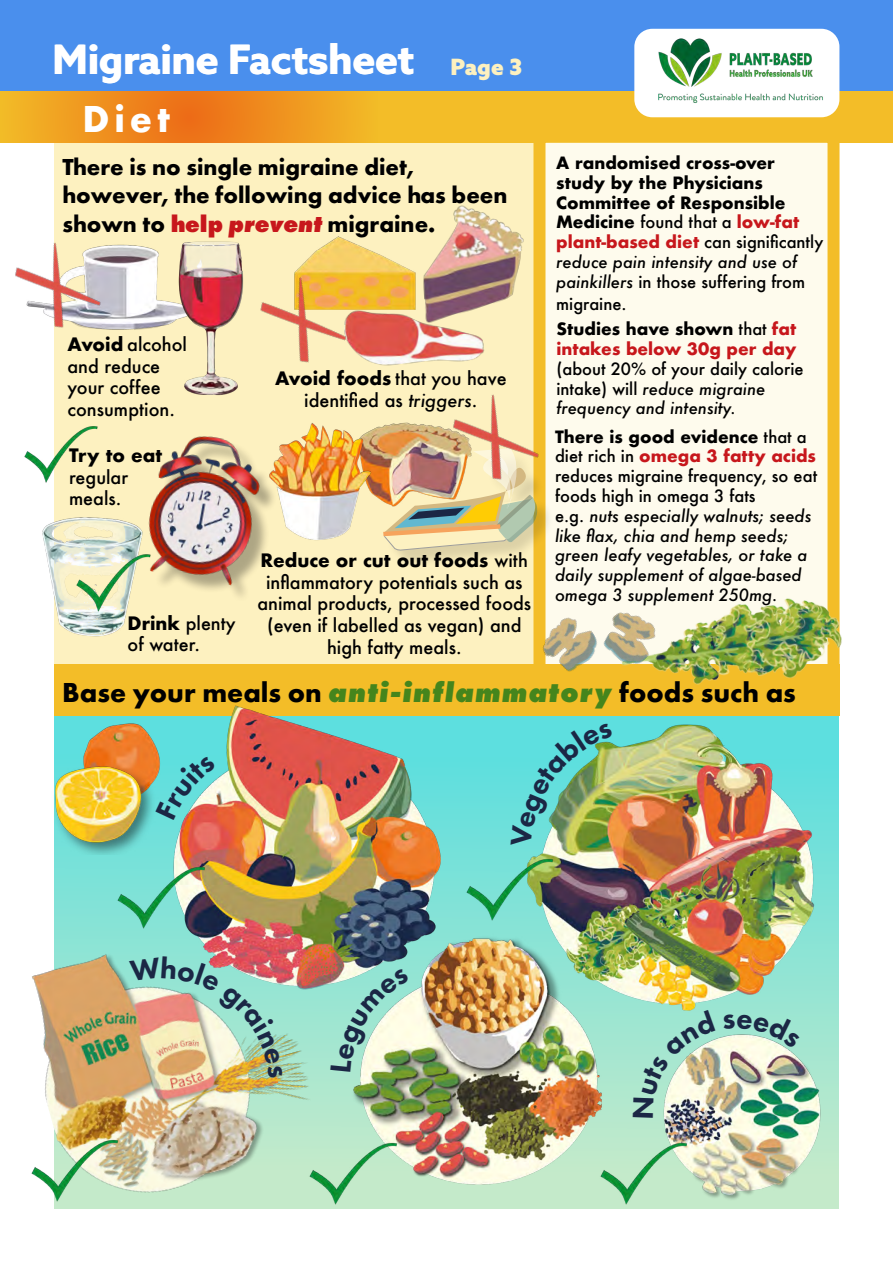
<style>
.page{position:relative;width:893px;height:1263px;background:#fff}
.page>*{position:absolute;margin:0;border:0;box-sizing:border-box;transform-origin:0 0}
.t1{font:700 40.5px "Azo Sans";color:#fff}
.t2{font:700 34.5px "Futura";color:#fff}
.t3{font:700 28.5px "Futura PT";color:#000}
.t4{font:700 24px/28.8px "Futura PT";color:#000}
.t5{font:500 18px/21.6px "Futura";color:#000}
.t6{font:700 18px "Futura";color:#000}
.t7{font:italic 500 16.5px/19.8px "Futura";color:#000}
.t8{font:700 16.5px/19.8px "Futura";color:#000}
.t9{font:500 16.5px/19.8px "Futura";color:#000}
.t10{font:700 16.5px "Futura";color:#c7171c}
.s1{font-weight:900;font-size:22.5px;color:#fdf1c0}
.s2{font-weight:800;color:#c7171c}
.s3{font-weight:800;font-style:italic;color:#c7171c}
.s4{font-weight:700}
.s5{font-style:italic}
.s6{font-weight:500}
.s7{color:#c7171c}
.s8{font-weight:500;font-style:italic}
.s9{font-weight:700;font-style:normal}
.s10{font-style:normal}
.s11{font-weight:700;font-style:normal;color:#c7171c}
.s12{font-weight:800;font-style:italic;color:#45851c}
</style>
<div class="page">
<div style="left:54px;top:142px;width:785px;height:1067px;background:#fdf1c0"></div>
<div style="left:54px;top:684px;width:785px;height:525px;background:linear-gradient(to bottom,#4ddde1,#caebc9)"></div>
<div style="left:0;top:0;width:893px;height:143px;background:#4a8fed"></div>
<div style="left:0;top:91px;width:893px;height:52px;background:#f3bd28"></div>
<div style="left:539px;top:143px;width:298px;height:543px;background:#fefbed"></div>
<img style="left:151px;top:436px;width:117px;height:152px">
<img style="left:117px;top:244px;width:43px;height:86px">
<img style="left:160px;top:241px;width:83px;height:155px">
<img style="left:362px;top:316px;width:123px;height:50px">
<img style="left:306px;top:236px;width:95px;height:80px">
<div style="left:533px;top:131px;width:306px;height:546px;border:12px solid #f3bd28"></div>
<div style="left:386px;top:451px;width:169px;height:118px;background:#000;opacity:.13"></div>
<svg style="left:383px;top:498px;width:157px;height:53px"></svg>
<img style="left:373px;top:422px;width:107px;height:86px">
<img style="left:507px;top:719px;width:316px;height:306px">
<img style="left:350px;top:926px;width:261px;height:267px">
<img style="left:660px;top:1013px;width:173px;height:196px">
<div style="left:54px;top:665px;width:785px;height:51px;background:#f3bd28"></div>
<img style="left:32px;top:861px;width:318px;height:348px">
<img style="left:146px;top:705px;width:310px;height:296px">
<img style="left:532px;top:607px;width:54px;height:65px">
<img style="left:668px;top:579px;width:174px;height:134px">
<img style="left:586px;top:612px;width:82px;height:60px">
<div style="left:634px;top:29px;width:205px;height:88px;background:#fff;border-radius:18px"></div>
<img style="left:640px;top:33px;width:183px;height:70px">
<svg style="left:23px;top:92px;width:333px;height:51px;background:#ef8f1e"></svg>
<img style="left:77px;top:720px;width:96px;height:41px">
<img style="left:54px;top:761px;width:109px;height:93px">
<img style="left:42px;top:509px;width:132px;height:128px">
<img style="left:401px;top:205px;width:123px;height:129px">
<img style="left:465px;top:849px;width:91px;height:85px">
<img style="left:116px;top:856px;width:91px;height:85px">
<img style="left:599px;top:1132px;width:91px;height:77px">
<img style="left:76px;top:545px;width:76px;height:77px">
<img style="left:31px;top:1129px;width:90px;height:80px">
<img style="left:308px;top:1132px;width:91px;height:77px">
<img style="left:15px;top:242px;width:102px;height:88px">
<img style="left:260px;top:261px;width:102px;height:102px">
<img style="left:438px;top:378px;width:117px;height:120px">
<img style="left:268px;top:423px;width:105px;height:117px">
<img style="left:24px;top:426px;width:74px;height:57px">
<img style="left:510px;top:722px;width:103px;height:125px">
<img style="left:129px;top:956px;width:154px;height:122px">
<svg style="left:156px;top:756px;width:60px;height:64px;background:#7fd0c9"></svg>
<svg style="left:330px;top:968px;width:80px;height:103px;background:#b4e4cd"></svg>
<svg style="left:633px;top:1010px;width:82px;height:107px;background:#b2dcc6"></svg>
<svg style="left:723px;top:1014px;width:77px;height:35px;background:#b6ead5"></svg>
<h1 class="t1" style="left:53px;top:33px;width:471px">Migraine Factsheet <span class="s1">Page 3</span></h1>
<h2 class="t2" style="left:82px;top:94px;width:89px">Diet</h2>
<h3 class="t4" style="left:62px;top:152px;width:447px">There is no single migraine diet, however, the following advice has been shown to <span class="s2">help</span> <span class="s3">prevent</span> migraine.</h3>
<p class="t5" style="left:67px;top:333px;width:121px"><span class="s4">Avoid</span> alcohol and reduce your coffee consumption.</p>
<p class="t6" style="left:69px;top:442px;width:95px">Try to eat</p>
<p class="t5" style="left:69px;top:466px;width:61px">regular meals.</p>
<p class="t5" style="left:128px;top:612px;width:109px"><span class="s4">Drink</span> plenty of water.</p>
<p class="t5" style="left:275px;top:368px;width:233px;text-align:center"><span class="s4">Avoid foods</span> that you have identified as <span class="s5">triggers</span>.</p>
<p class="t5" style="left:257px;top:549px;width:275px;text-align:center"><span class="s4">Reduce or cut out foods</span> with inflammatory potentials such as animal products, processed foods (even if labelled as vegan) and high fatty meals.</p>
<p class="t8" style="left:556px;top:153px;width:269px">A randomised cross-over study by the Physicians<br>Committee of Responsible<br>Medicine <span class="s6">found that a</span> <span class="s7">low-fat plant-based diet</span> <span class="s6">can significantly </span><span class="s8">reduce pain intensity and use of painkillers</span> <span class="s6">in those suffering from</span></p>
<p class="t8" style="left:556px;top:290px;width:241px;line-height:25.7px"><span class="s6">migraine.<br></span>Studies have shown <span class="s6">that</span> <span class="s7">fat</span></p>
<p class="t10" style="left:556px;top:337px;width:242px">intakes below 30g per day</p>
<p class="t9" style="left:556px;top:359px;width:249px">(about 20% of your daily calorie intake) will <span class="s5">reduce migraine frequency and intensity.</span></p>
<p class="t7" style="left:555px;top:426px;width:264px"><span class="s9">There is good evidence</span> <span class="s10">that a diet rich in</span> <span class="s11">omega 3 fatty acids </span><span class="s10">reduces migraine frequency, so eat foods high in omega 3 fats<br>e.g.</span> nuts especially walnuts; seeds like flax, chia and hemp seeds; green leafy vegetables, or take a daily supplement of algae-based omega 3 supplement 250mg.</p>
<h3 class="t3" style="left:62px;top:674px;width:735px">Base your meals on <span class="s12">anti-inflammatory</span> foods such as</h3>
</div>
